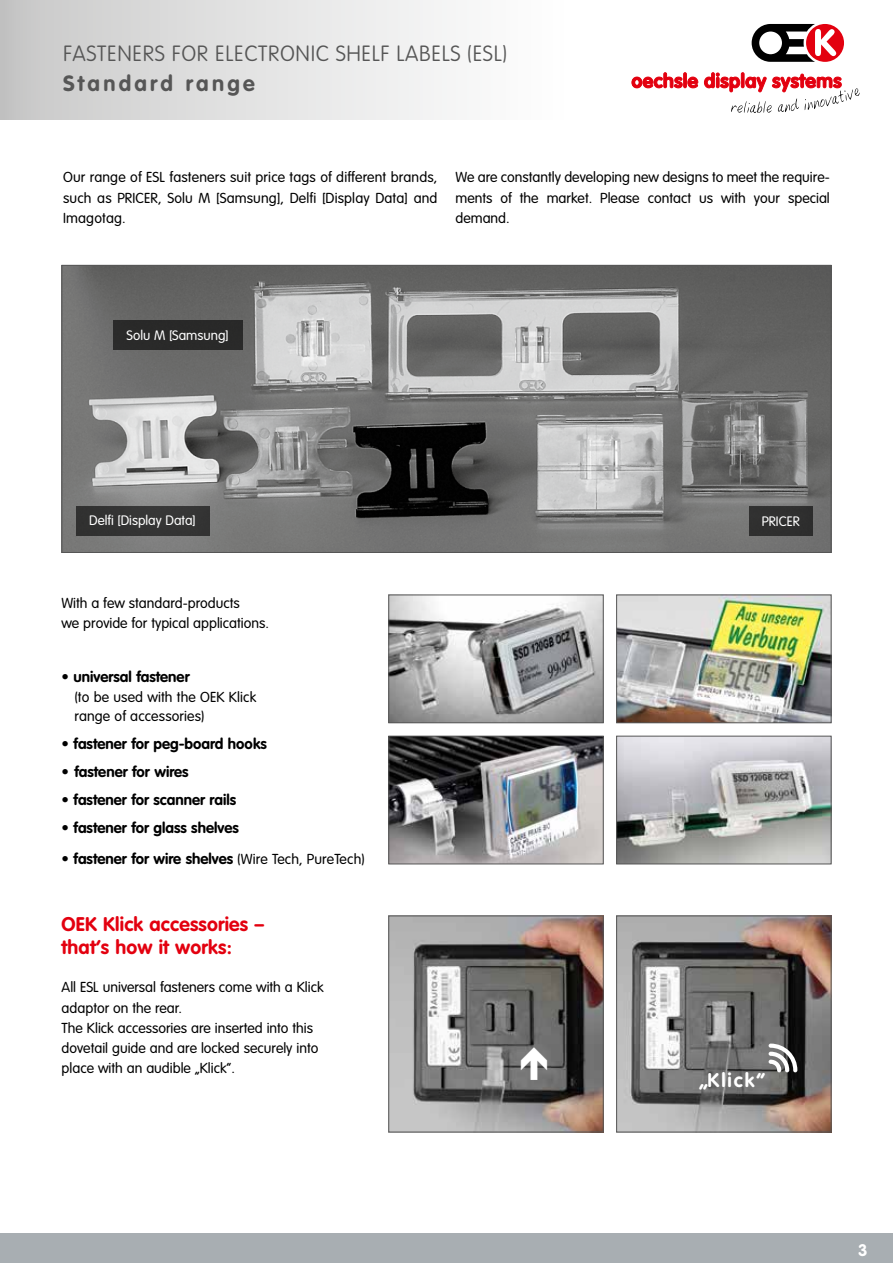
<style>
.page{position:relative;width:893px;height:1263px;background:#fff}
.page>*{position:absolute;margin:0;border:0;box-sizing:border-box;transform-origin:0 0}
.t1{font:100 21.75px "VAG Rounded Std";letter-spacing:.03em;color:#565656}
.t2{font:700 21.75px "VAG Rounded Std";letter-spacing:.15em;color:#565656}
.t3{font:700 19.5px/23.4px "VAG Rounded Std";letter-spacing:.01em;color:#e3000f}
.t4{font:700 19.5px "VAG Rounded Std";letter-spacing:.1em;color:#fff}
.t5{font:700 16.5px "VAG Rounded Std";color:#fff}
.t6{font:700 15px "VAG Rounded Std";color:#000}
.t7{font:300 14.25px/20.2px "VAG Rounded Std";color:#000}
.t8{font:300 13.5px "VAG Rounded Std";color:#fff}
.s1{font-weight:300;font-size:14.25px}
</style>
<div class="page">
<div style="left:0;top:1233px;width:893px;height:30px;background:#a8aeb2"></div>
<img style="left:618px;top:597px;width:211px;height:124px">
<div style="left:616px;top:595px;width:215px;height:128px;border:1px solid #565656"></div>
<img style="left:390px;top:597px;width:212px;height:124px">
<div style="left:388px;top:595px;width:216px;height:128px;border:1px solid #565656"></div>
<img style="left:618px;top:738px;width:211px;height:124px">
<div style="left:616px;top:736px;width:215px;height:128px;border:1px solid #565656"></div>
<img style="left:390px;top:738px;width:212px;height:124px">
<div style="left:388px;top:736px;width:216px;height:128px;border:1px solid #565656"></div>
<img style="left:618px;top:917px;width:211px;height:213px">
<div style="left:616px;top:915px;width:215px;height:217px;border:1px solid #565656"></div>
<img style="left:390px;top:917px;width:212px;height:213px">
<div style="left:388px;top:915px;width:216px;height:217px;border:1px solid #565656"></div>
<img style="left:64px;top:267px;width:765px;height:284px">
<svg style="left:769px;top:1043px;width:28px;height:29px"></svg>
<div style="left:0;top:0;width:563px;height:119px;background:linear-gradient(to right,#c9c9c9,#fff)"></div>
<svg style="left:632px;top:73px;width:66px;height:15px"></svg>
<svg style="left:704px;top:73px;width:156px;height:40px"></svg>
<svg style="left:752px;top:24px;width:92px;height:38px"></svg>
<div style="left:114px;top:320px;width:129px;height:30px;background:#292929"></div>
<div style="left:77px;top:506px;width:133px;height:30px;background:#343434"></div>
<div style="left:749px;top:506px;width:64px;height:30px;background:#2f2f2f"></div>
<svg style="left:521px;top:1048px;width:26px;height:32px"></svg>
<h1 class="t1" style="left:63px;top:41px;width:445px">FASTENERS FOR ELECTRONIC SHELF LABELS (ESL)</h1>
<h1 class="t2" style="left:63px;top:70px;width:193px">Standard range</h1>
<p class="t7" style="left:63px;top:168px;width:376px;text-align:justify">Our range of ESL fasteners suit price tags of different brands, such as PRICER, Solu M [Samsung], Delfi [Display Data] and Imagotag.</p>
<p class="t7" style="left:455px;top:168px;width:376px;text-align:justify">We are constantly developing new designs to meet the require&shy;ments of the market. Please contact us with your special demand.</p>
<p class="t8" style="left:127px;top:328px;width:104px">Solu M [Samsung]</p>
<p class="t8" style="left:89px;top:513px;width:108px">Delfi [Display Data]</p>
<p class="t8" style="left:762px;top:514px;width:39px">PRICER</p>
<p class="t7" style="left:61px;top:593px;width:209px">With a few standard-products<br>we provide for typical applications.</p>
<p class="t6" style="left:62px;top:668px;width:129px">• universal fastener</p>
<p class="t7" style="left:74px;top:687px;width:183px;line-height:19.5px">(to be used with the OEK Klick range of accessories)</p>
<p class="t6" style="left:62px;top:735px;width:207px">• fastener for peg-board hooks</p>
<p class="t6" style="left:62px;top:763px;width:128px">• fastener for wires</p>
<p class="t6" style="left:62px;top:791px;width:176px">• fastener for scanner rails</p>
<p class="t6" style="left:62px;top:819px;width:179px">• fastener for glass shelves</p>
<p class="t6" style="left:62px;top:850px;width:305px">• fastener for wire shelves <span class="s1">(Wire Tech, PureTech)</span></p>
<h2 class="t3" style="left:62px;top:913px;width:204px">OEK Klick accessories – that‘s how it works:</h2>
<p class="t7" style="left:62px;top:978px;width:263px">All ESL universal fasteners come with a Klick adaptor on the rear.<br>The Klick accessories are inserted into this dovetail guide and are locked securely into place with an audible „Klick“.</p>
<h2 class="t4" style="left:699px;top:1069px;width:68px">„Klick“</h2>
<p class="t5" style="left:858px;top:1240px;width:11px">3</p>
</div>
